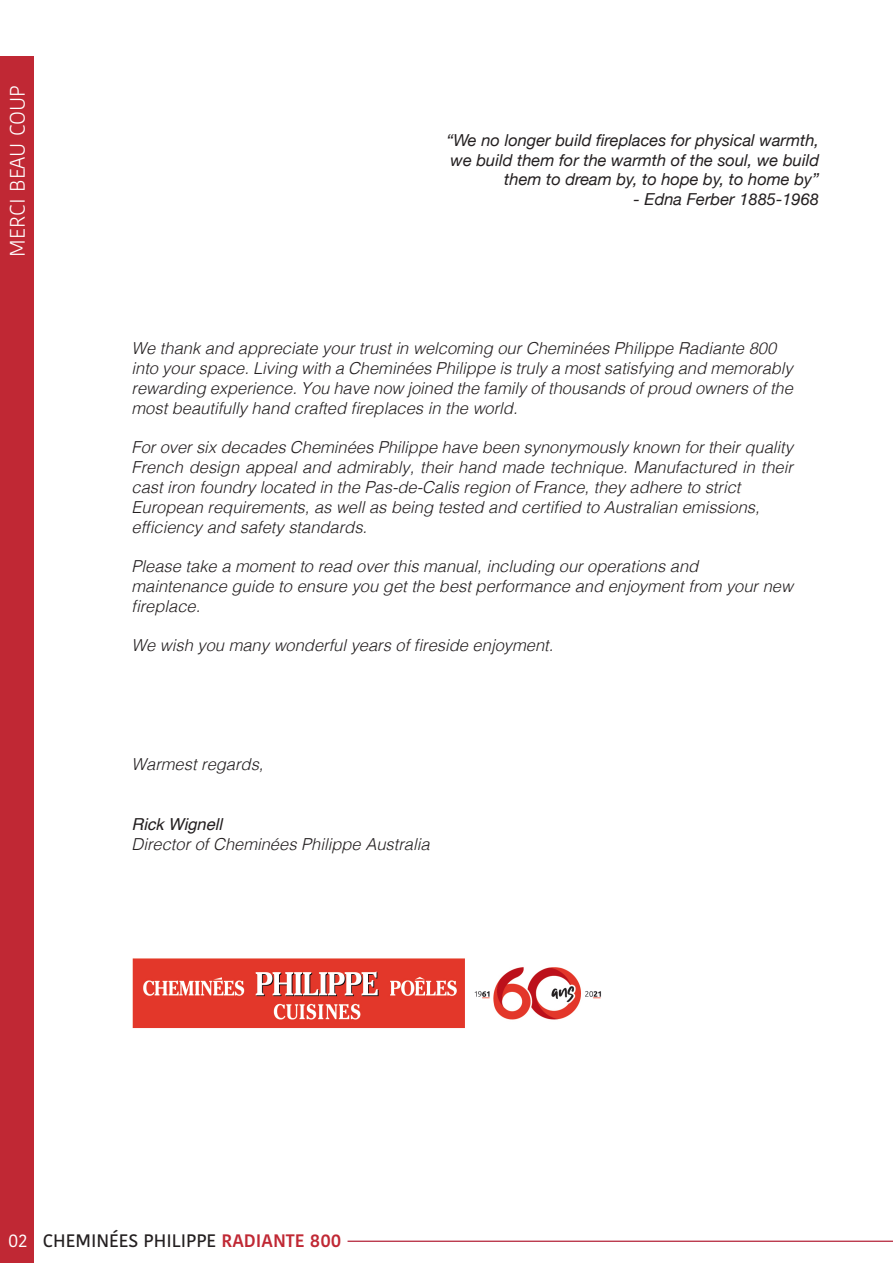
<style>
.page{position:relative;width:893px;height:1263px;background:#fff}
.page>*{position:absolute;margin:0;border:0;box-sizing:border-box;transform-origin:0 0}
.t1{font:300 21px "Kohinoor Bangla";color:#fff}
.t2{font:500 18px "Kohinoor Bangla";color:#231f20}
.t3{font:italic 300 16.5px/19.8px "Helvetica";color:#231f20;text-align:justify}
.t4{font:italic 16.5px/19.8px "Helvetica Neue";color:#231f20;text-align:right}
.t5{font:italic 16.5px "Helvetica";color:#231f20}
.s1{font-weight:400;color:#fff}
.s2{font-weight:600;color:#c02834}
</style>
<div class="page">
<div style="left:0;top:56px;width:33px;height:1207px;background:#c02834"></div>
<hr style="left:348px;top:1241px;width:545px;height:1px;background:#ab0a22">
<img style="left:132px;top:958px;width:469px;height:71px">
<p class="t1" style="left:2px;top:257px;width:173px;rotate:-90deg">MERCI BEAU COUP</p>
<p class="t4" style="left:447px;top:131px;width:374px">“We no longer build fireplaces for physical warmth, we build them for the warmth of the soul, we build them to dream by, to hope by, to home by”</p>
<p class="t4" style="left:634px;top:190px;width:187px">- Edna Ferber 1885-1968</p>
<p class="t3" style="left:132px;top:338px;width:646px">We thank and appreciate your trust in welcoming our Cheminées Philippe Radiante 800</p>
<p class="t3" style="left:132px;top:357px;width:663px">into your space. Living with a Cheminées Philippe is truly a most satisfying and memorably rewarding experience. You have now joined the family of thousands of proud owners of the most beautifully hand crafted fireplaces in the world.</p>
<p class="t3" style="left:132px;top:437px;width:663px">For over six decades Cheminées Philippe have been synonymously known for their quality French design appeal and admirably, their hand made technique. Manufactured in their cast iron foundry located in the Pas-de-Calis region of France, they adhere to strict</p>
<p class="t3" style="left:132px;top:496px;width:630px">European requirements, as well as being tested and certified to Australian emissions,</p>
<p class="t3" style="left:132px;top:516px;width:237px">efficiency and safety standards.</p>
<p class="t3" style="left:132px;top:555px;width:568px">Please take a moment to read over this manual, including our operations and</p>
<p class="t3" style="left:132px;top:575px;width:663px">maintenance guide to ensure you get the best performance and enjoyment from your new fireplace.</p>
<p class="t3" style="left:132px;top:635px;width:423px">We wish you many wonderful years of fireside enjoyment.</p>
<p class="t3" style="left:132px;top:753px;width:134px">Warmest regards,</p>
<p class="t5" style="left:132px;top:811px;width:92px">Rick Wignell</p>
<p class="t3" style="left:132px;top:833px;width:299px">Director of Cheminées Philippe Australia</p>
<p class="t2" style="left:8px;top:1226px;width:335px"><span class="s1">02</span> CHEMINÉES PHILIPPE <span class="s2">RADIANTE 800</span></p>
</div>
